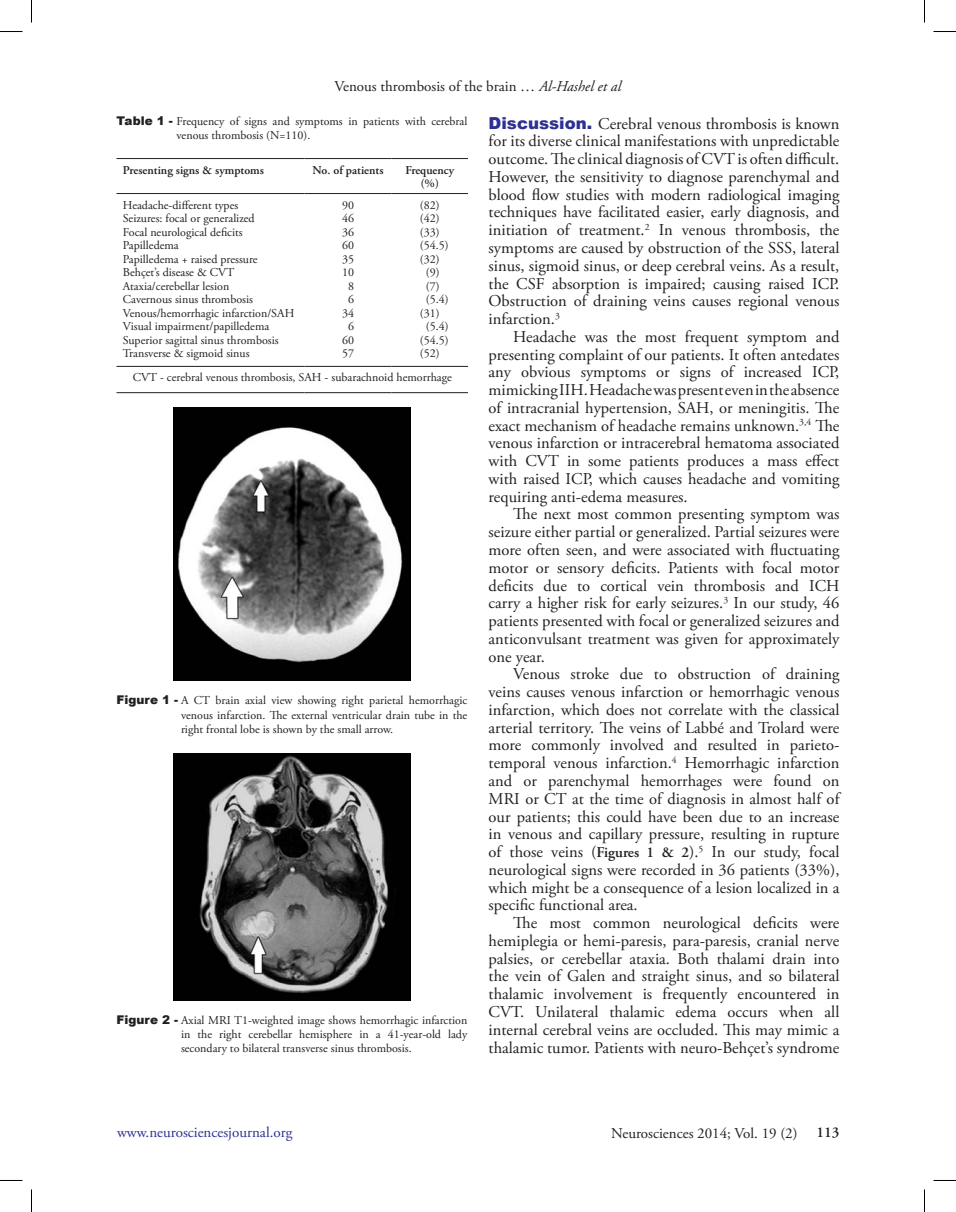
<style>
.page{position:relative;width:956px;height:1212px;background:#fff}
.page>*{position:absolute;margin:0;border:0;box-sizing:border-box;transform-origin:0 0}
.t1{font:16.5px/17.7px "Adobe Garamond Pro";color:#231f20;text-align:justify}
.t2{font:15px "Adobe Garamond Pro";color:#231f20}
.t3{font:15px "Adobe Garamond Pro";color:#2e3092}
.t4{font:600 15px "Adobe Garamond Pro";color:#231f20}
.t5{font:12px/13.5px "Adobe Garamond Pro";color:#231f20;text-align:justify}
.t6{font:600 12px/13.5px "Adobe Garamond Pro";color:#231f20;text-align:center}
.s1{font-style:italic}
.s2{font-family:"Arial";font-weight:900}
.s3{font-family:"Arial";font-weight:900;color:#2e3092}
.s4{font-weight:600;font-size:15px}
</style>
<div class="page">
<hr style="left:116px;top:158px;width:188px;height:1px;background:#231f20">
<hr style="left:304px;top:158px;width:88px;height:1px;background:#231f20">
<hr style="left:392px;top:158px;width:76px;height:1px;background:#231f20">
<hr style="left:116px;top:193px;width:188px;height:1px;background:#231f20">
<hr style="left:304px;top:193px;width:88px;height:1px;background:#231f20">
<hr style="left:392px;top:193px;width:76px;height:1px;background:#231f20">
<hr style="left:116px;top:366px;width:188px;height:1px;background:#231f20">
<hr style="left:304px;top:366px;width:88px;height:1px;background:#231f20">
<hr style="left:392px;top:366px;width:76px;height:1px;background:#231f20">
<hr style="left:116px;top:392px;width:188px;height:1px;background:#231f20">
<hr style="left:304px;top:392px;width:88px;height:1px;background:#231f20">
<hr style="left:392px;top:392px;width:76px;height:1px;background:#231f20">
<img style="left:174px;top:407px;width:236px;height:273px">
<img style="left:174px;top:753px;width:236px;height:247px">
<svg style="left:0;top:31px;width:22px;height:1px"></svg>
<svg style="left:933px;top:31px;width:23px;height:1px"></svg>
<svg style="left:31px;top:0;width:1px;height:22px"></svg>
<svg style="left:31px;top:1189px;width:1px;height:22px"></svg>
<svg style="left:924px;top:0;width:1px;height:22px"></svg>
<svg style="left:924px;top:1189px;width:1px;height:22px"></svg>
<p class="t2" style="left:334px;top:77px;width:288px">Venous thrombosis of the brain … <span class="s1">Al-Hashel et al</span></p>
<p class="t5" style="left:176px;top:115px;width:292px;text-indent:-60px"><span class="s2">Table 1 -</span> Frequency of signs and symptoms in patients with cerebral venous thrombosis (N=110).</p>
<p class="t6" style="left:123px;top:163px;width:143px">Presenting signs &amp; symptoms</p>
<p class="t6" style="left:313px;top:163px;width:72px">No. of patients</p>
<p class="t6" style="left:406px;top:163px;width:50px">Frequency (%)</p>
<p class="t5" style="left:123px;top:198px;width:173px;text-align:left">Headache-different types<br>Seizures: focal or generalized<br>Focal neurological deficits<br>Papilledema<br>Papilledema + raised pressure<br>Behçet’s disease &amp; CVT<br>Ataxia/cerebellar lesion<br>Cavernous sinus thrombosis<br>Venous/hemorrhagic infarction/SAH<br>Visual impairment/papilledema<br>Superior sagittal sinus thrombosis<br>Transverse &amp; sigmoid sinus</p>
<p class="t5" style="left:342px;top:198px;width:13px;text-align:center">90<br>46<br>36<br>60<br>35<br>10<br>8<br>6<br>34<br>6<br>60<br>57</p>
<p class="t5" style="left:420px;top:198px;width:21px">(82)</p>
<p class="t5" style="left:420px;top:212px;width:21px">(42)</p>
<p class="t5" style="left:420px;top:225px;width:21px">(33)</p>
<p class="t5" style="left:420px;top:239px;width:30px">(54.5)</p>
<p class="t5" style="left:420px;top:252px;width:21px">(32)</p>
<p class="t5" style="left:426px;top:266px;width:15px">(9)</p>
<p class="t5" style="left:426px;top:279px;width:15px">(7)</p>
<p class="t5" style="left:426px;top:293px;width:24px">(5.4)</p>
<p class="t5" style="left:420px;top:306px;width:21px">(31)</p>
<p class="t5" style="left:426px;top:320px;width:24px">(5.4)</p>
<p class="t5" style="left:420px;top:333px;width:30px">(54.5)</p>
<p class="t5" style="left:420px;top:347px;width:21px">(52)</p>
<p class="t5" style="left:133px;top:371px;width:321px">CVT - cerebral venous thrombosis, SAH - subarachnoid hemorrhage</p>
<p class="t5" style="left:181px;top:693px;width:288px;line-height:14.4px;text-indent:-64px"><span class="s2">Figure 1 -</span> A CT brain axial view showing right parietal hemorrhagic venous infarction. The external ventricular drain tube in the right frontal lobe is shown by the small arrow.</p>
<p class="t5" style="left:181px;top:1012px;width:288px;line-height:14.4px;text-indent:-64px"><span class="s2">Figure 2 -</span> Axial MRI T1-weighted image shows hemorrhagic infarction in the right cerebellar hemisphere in a 41-year-old lady secondary to bilateral transverse sinus thrombosis.</p>
<p class="t1" style="left:489px;top:115px;width:352px"><span class="s3">Discussion.</span> Cerebral venous thrombosis is known for its diverse clinical manifestations with unpredictable outcome. The clinical diagnosis of CVT is often difficult.<br>However, the sensitivity to diagnose parenchymal and blood flow studies with modern radiological imaging techniques have facilitated easier, early diagnosis, and initiation of treatment.<sup>2</sup> In venous thrombosis, the symptoms are caused by obstruction of the SSS, lateral sinus, sigmoid sinus, or deep cerebral veins. As a result, the CSF absorption is impaired; causing raised ICP.<br>Obstruction of draining veins causes regional venous infarction.<sup>3</sup></p>
<p class="t1" style="left:489px;top:328px;width:352px;text-indent:25px">Headache was the most frequent symptom and presenting complaint of our patients. It often antedates any obvious symptoms or signs of increased ICP, mimicking IIH. Headache was present even in the absence of intracranial hypertension, SAH, or meningitis. The exact mechanism of headache remains unknown.<sup>3,4</sup> The venous infarction or intracerebral hematoma associated with CVT in some patients produces a mass effect with raised ICP, which causes headache and vomiting requiring anti-edema measures.</p>
<p class="t1" style="left:489px;top:506px;width:352px;text-indent:25px">The next most common presenting symptom was seizure either partial or generalized. Partial seizures were more often seen, and were associated with fluctuating motor or sensory deficits. Patients with focal motor deficits due to cortical vein thrombosis and ICH carry a higher risk for early seizures.<sup>3</sup> In our study, 46 patients presented with focal or generalized seizures and anticonvulsant treatment was given for approximately one year.</p>
<p class="t1" style="left:489px;top:665px;width:352px;text-indent:25px">Venous stroke due to obstruction of draining veins causes venous infarction or hemorrhagic venous infarction, which does not correlate with the classical arterial territory. The veins of Labbé and Trolard were more commonly involved and resulted in parieto&shy;temporal venous infarction.<sup>4</sup> Hemorrhagic infarction and or parenchymal hemorrhages were found on MRI or CT at the time of diagnosis in almost half of our patients; this could have been due to an increase in venous and capillary pressure, resulting in rupture of those veins (<span class="s4">Figures 1 &amp; 2</span>).<sup>5</sup> In our study, focal neurological signs were recorded in 36 patients (33%), which might be a consequence of a lesion localized in a specific functional area.</p>
<p class="t1" style="left:489px;top:914px;width:352px;text-indent:25px">The most common neurological deficits were hemiplegia or hemi-paresis, para-paresis, cranial nerve palsies, or cerebellar ataxia. Both thalami drain into the vein of Galen and straight sinus, and so bilateral thalamic involvement is frequently encountered in CVT. Unilateral thalamic edema occurs when all internal cerebral veins are occluded. This may mimic a thalamic tumor. Patients with neuro-Behçet’s syndrome</p>
<p class="t3" style="left:117px;top:1123px;width:177px">www.neurosciencesjournal.org</p>
<p class="t2" style="left:611px;top:1123px;width:188px">Neurosciences 2014; Vol. 19 (2)</p>
<p class="t4" style="left:816px;top:1123px;width:24px">113</p>
</div>
